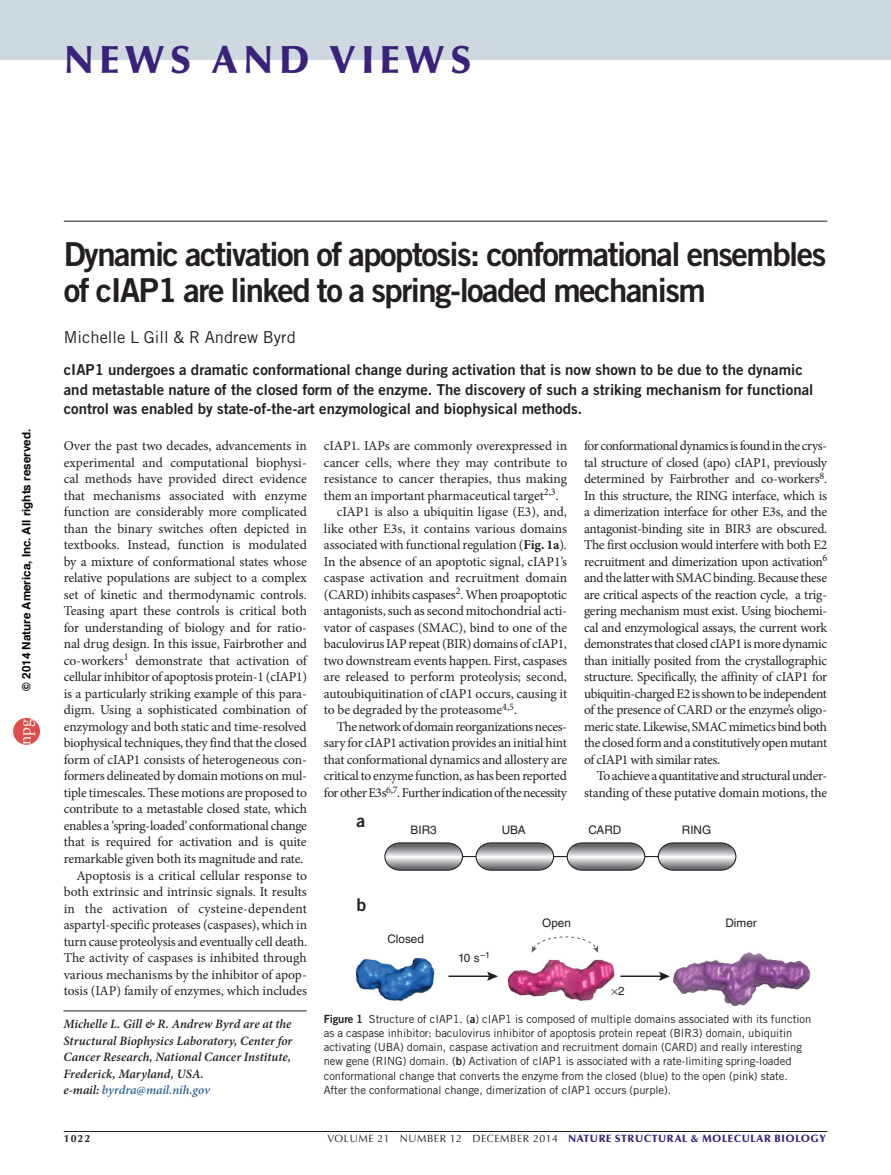
<style>
.page{position:relative;width:891px;height:1175px;background:#fff}
.page>*{position:absolute;margin:0;border:0;box-sizing:border-box;transform-origin:0 0}
.z-HEADER_lead{font:900 39px "Optima LT Std";letter-spacing:.145em;color:#3a227b}
.HEAD_corr_n_v{font:33px/36px "Trade Gothic LT Std Bd 2";letter-spacing:-.045em;color:#231f20}
.t1{font:17.7px "Trade Gothic LT Std Bd 2";color:#231f20}
.t2{font:17.4px "Adobe Garamond Pro";color:#fff}
.AUTHOR_n_v{font:16.5px "Trade Gothic LT Std";color:#231f20}
.INTRO{font:15px/19.5px "Trade Gothic LT Std Bd 2";color:#231f20}
.TEXT_body{font:13.5px/16.5px "Minion Pro";letter-spacing:-.02em;color:#231f20;text-align:justify}
.TEXT_first{font:13.5px/16.5px "Minion Pro";letter-spacing:-.015em;color:#231f20;text-align:justify}
.ADDRESS_front{font:italic 600 12.75px/16.5px "Minion Pro";color:#231f20}
.t3{font:700 11.7px "Helvetica";color:#000}
.t4{font:11.7px "Helvetica LT Std";color:#231f20}
.t5{font:11.25px/14.2px "Trade Gothic LT Std";letter-spacing:-.005em;color:#231f20}
.t6{font:900 10.5px "Optima LT Std";letter-spacing:.05em;color:#3a227b}
.t7{font:700 10.5px "Optima LT Std";color:#231f20}
.s1{font-family:"Arial"}
.s2{color:#369}
.s3{font-weight:700}
.s4{font-family:"Trade Gothic LT Std Bd 2"}
.s5{font-weight:400;color:#231f20}
</style>
<div class="page">
<hr style="left:64px;top:1131px;width:763px;height:1px;background:#231f20">
<hr style="left:64px;top:221px;width:763px;height:1px;background:#231f20">
<div style="left:0;top:0;width:891px;height:60px;background:#cdd8df"></div>
<hr style="left:63px;top:1010px;width:244px;height:1px;background:#231f20">
<hr style="left:396px;top:856px;width:296px;height:1px;background:#231f20">
<svg style="left:384px;top:842px;width:80px;height:29px;background:#a7a7a9"></svg>
<svg style="left:475px;top:842px;width:80px;height:29px;background:#a6a7a9"></svg>
<svg style="left:566px;top:842px;width:80px;height:29px;background:#a6a7a9"></svg>
<svg style="left:657px;top:842px;width:80px;height:29px;background:#a7a7a9"></svg>
<img style="left:355px;top:948px;width:456px;height:57px">
<hr style="left:448px;top:975px;width:43px;height:2px;background:#231f20">
<svg style="left:487px;top:971px;width:11px;height:9px"></svg>
<hr style="left:620px;top:975px;width:43px;height:2px;background:#231f20">
<svg style="left:659px;top:971px;width:11px;height:9px"></svg>
<svg style="left:532px;top:936px;width:66px;height:16px"></svg>
<div style="left:13px;top:718px;width:27px;height:26px;background:#df4e4a;border-radius:50%"></div>
<svg style="left:612px;top:989px;width:6px;height:6px"></svg>
<p class="z-HEADER_lead" style="left:64px;top:37px;width:409px">NEWS AND VIEWS</p>
<p class="t3" style="left:17px;top:690px;width:263px;rotate:-90deg">© 201<span class="s1">4</span> Nature America, Inc. All rights reserved.</p>
<p class="t2" style="left:14px;top:744px;width:28px;rotate:-90deg">npg</p>
<p class="HEAD_corr_n_v" style="left:64px;top:236px;width:764px">Dynamic activation of apoptosis: conformational ensembles of cIAP1 are linked to a spring-loaded mechanism</p>
<p class="AUTHOR_n_v" style="left:64px;top:327px;width:234px">Michelle L Gill &amp; R Andrew Byrd</p>
<p class="INTRO" style="left:64px;top:360px;width:751px">cIAP1 undergoes a dramatic conformational change during activation that is now shown to be due to the dynamic and metastable nature of the closed form of the enzyme. The discovery of such a striking mechanism for functional control was enabled by state-of-the-art enzymological and biophysical methods.</p>
<p class="TEXT_first" style="left:64px;top:438px;width:245px">Over the past two decades, advancements in experimental and computational biophysi&shy;cal methods have provided direct evidence that mechanisms associated with enzyme function are considerably more complicated than the binary switches often depicted in textbooks. Instead, function is modulated by a mixture of conformational states whose relative populations are subject to a complex set of kinetic and thermodynamic controls.<br>Teasing apart these controls is critical both for understanding of biology and for ratio&shy;nal drug design. In this issue, Fairbrother and co-workers<sup>1</sup> demonstrate that activation of cellular inhibitor of apoptosis protein-1 (cIAP1) is a particularly striking example of this para&shy;digm. Using a sophisticated combination of enzymology and both static and time-resolved biophysical techniques, they find that the closed form of cIAP1 consists of heterogeneous con&shy;formers delineated by domain motions on mul&shy;tiple timescales. These motions are proposed to contribute to a metastable closed state, which enables a ‘spring-loaded’ conformational change that is required for activation and is quite remarkable given both its magnitude and rate.</p>
<p class="TEXT_body" style="left:64px;top:867px;width:245px;text-indent:13px">Apoptosis is a critical cellular response to both extrinsic and intrinsic signals. It results in the activation of cysteine-dependent aspartyl-specific proteases (caspases), which in turn cause proteolysis and eventually cell death.<br>The activity of caspases is inhibited through various mechanisms by the inhibitor of apop&shy;tosis (IAP) family of enzymes, which includes</p>
<p class="ADDRESS_front" style="left:63px;top:1015px;width:230px">Michelle L. Gill &amp; R. Andrew Byrd are at the Structural Biophysics Laboratory, Center for Cancer Research, National Cancer Institute, Frederick, Maryland, USA.<br>e-mail: <span class="s2">byrdra@mail.nih.gov</span></p>
<p class="TEXT_body" style="left:324px;top:438px;width:245px">cIAP1. IAPs are commonly overexpressed in cancer cells, where they may contribute to resistance to cancer therapies, thus making them an important pharmaceutical target<sup>2,3</sup>.</p>
<p class="TEXT_body" style="left:324px;top:504px;width:245px;text-indent:13px">cIAP1 is also a ubiquitin ligase (E3), and, like other E3s, it contains various domains associated with functional regulation (<span class="s3">Fig. 1a</span>).<br>In the absence of an apoptotic signal, cIAP1’s caspase activation and recruitment domain (CARD) inhibits caspases<sup>2</sup>. When proapoptotic antagonists, such as second mitochondrial acti&shy;vator of caspases (SMAC), bind to one of the baculovirus IAP repeat (BIR) domains of cIAP1, two downstream events happen. First, caspases are released to perform proteolysis; second, autoubiquitination of cIAP1 occurs, causing it to be degraded by the proteasome<sup>4,5</sup>.</p>
<p class="TEXT_body" style="left:324px;top:718px;width:245px;text-indent:13px">The network of domain reorganizations neces&shy;sary for cIAP1 activation provides an initial hint that conformational dynamics and allostery are critical to enzyme function, as has been reported for other E3s<sup>6,7</sup>. Further indication of the necessity</p>
<p class="TEXT_body" style="left:584px;top:438px;width:245px">for conformational dynamics is found in the crys&shy;tal structure of closed (apo) cIAP1, previously determined by Fairbrother and co-workers<sup>8</sup>.<br>In this structure, the RING interface, which is a dimerization interface for other E3s, and the antagonist-binding site in BIR3 are obscured.<br>The first occlusion would interfere with both E2 recruitment and dimerization upon activation<sup>6 </sup>and the latter with SMAC binding. Because these are critical aspects of the reaction cycle, a trig&shy;gering mechanism must exist. Using biochemi&shy;cal and enzymological assays, the current work demonstrates that closed cIAP1 is more dynamic than initially posited from the crystallographic structure. Specifically, the affinity of cIAP1 for ubiquitin-charged E2 is shown to be independent of the presence of CARD or the enzyme’s oligo&shy;meric state. Likewise, SMAC mimetics bind both the closed form and a constitutively open mutant of cIAP1 with similar rates.</p>
<p class="TEXT_body" style="left:584px;top:768px;width:245px;text-align:right">To achieve a quantitative and structural under&shy;standing of these putative domain motions, the</p>
<p class="t1" style="left:357px;top:809px;width:10px">a</p>
<p class="t4" style="left:411px;top:823px;width:28px">BIR3</p>
<p class="t4" style="left:502px;top:823px;width:26px">UBA</p>
<p class="t4" style="left:589px;top:823px;width:34px">CARD</p>
<p class="t4" style="left:682px;top:823px;width:31px">RING</p>
<p class="t1" style="left:357px;top:894px;width:11px">b</p>
<p class="t4" style="left:387px;top:932px;width:38px">Closed</p>
<p class="t4" style="left:458px;top:951px;width:34px">10 s<sup>–1</sup></p>
<p class="t4" style="left:542px;top:916px;width:30px">Open</p>
<p class="t4" style="left:725px;top:916px;width:33px">Dimer</p>
<p class="t4" style="left:618px;top:984px;width:8px">2</p>
<p class="t5" style="left:324px;top:1011px;width:489px"><span class="s4">Figure 1</span> Structure of cIAP1. (<span class="s4">a</span>) cIAP1 is composed of multiple domains associated with its function as a caspase inhibitor: baculovirus inhibitor of apoptosis protein repeat (BIR3) domain, ubiquitin activating (UBA) domain, caspase activation and recruitment domain (CARD) and really interesting new gene (RING) domain. (<span class="s4">b</span>) Activation of cIAP1 is associated with a rate-limiting spring-loaded conformational change that converts the enzyme from the closed (blue) to the open (pink) state.<br>After the conformational change, dimerization of cIAP1 occurs (purple).</p>
<p class="t7" style="left:64px;top:1132px;width:28px">1022</p>
<p class="t6" style="left:327px;top:1132px;width:500px"><span class="s5">VOLUME 21 NUMBER 12 DECEMBER 2014</span> NATURE STRUCTURAL &amp; MOLECULAR BIOLOGY</p>
</div>
